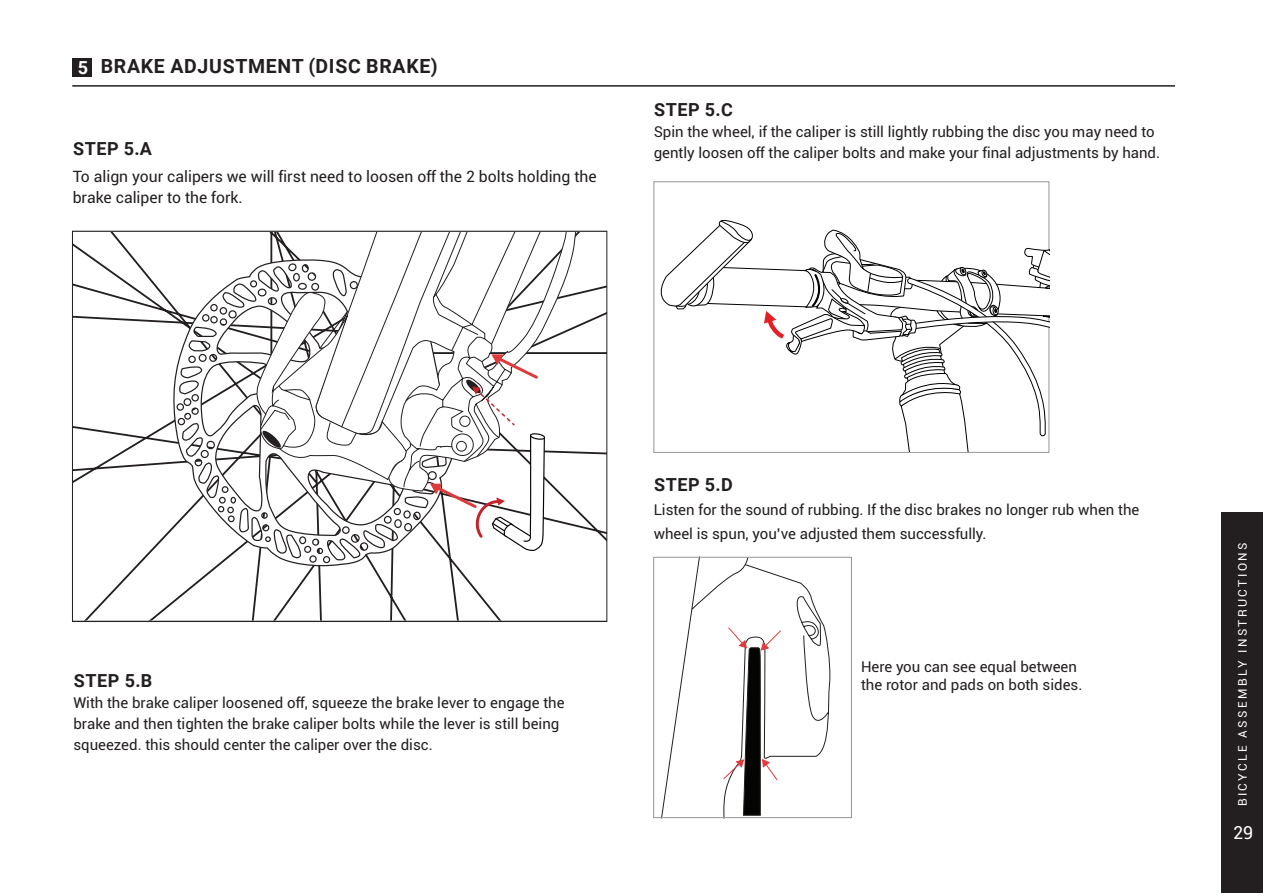
<style>
.page{position:relative;width:1263px;height:893px;background:#fff}
.page>*{position:absolute;margin:0;border:0;box-sizing:border-box;transform-origin:0 0}
.t1{font:700 19.5px "Roboto";letter-spacing:.035em;color:#231f20}
.t2{font:700 18px "Roboto";letter-spacing:.035em;color:#231f20}
.t3{font:18px "Roboto";color:#fff}
.t4{font:700 18px "Roboto";color:#fff}
.t5{font:15.75px/21px "Roboto";color:#231f20}
.t6{font:15px/21px "Roboto";color:#231f20}
.t7{font:12px "Roboto";letter-spacing:.2em;color:#fff}
</style>
<div class="page">
<div style="left:1221px;top:512px;width:42px;height:381px;background:#231f20"></div>
<hr style="left:72px;top:85px;width:1103px;height:2px;background:#231f20">
<div style="left:72px;top:58px;width:20px;height:18px;background:#231f20"></div>
<svg style="left:660px;top:194px;width:389px;height:257px"></svg>
<svg style="left:661px;top:556px;width:170px;height:263px"></svg>
<div style="left:653px;top:557px;width:199px;height:261px;border:1px solid #939598"></div>
<svg style="left:74px;top:233px;width:531px;height:387px"></svg>
<svg style="left:253px;top:268px;width:154px;height:216px"></svg>
<svg style="left:427px;top:433px;width:118px;height:118px"></svg>
<svg style="left:465px;top:352px;width:75px;height:73px"></svg>
<p class="t4" style="left:78px;top:54px;width:12px">5</p>
<p class="t1" style="left:101px;top:53px;width:338px">BRAKE ADJUSTMENT (DISC BRAKE)</p>
<p class="t2" style="left:73px;top:136px;width:81px">STEP 5.A</p>
<p class="t5" style="left:73px;top:165px;width:525px">To align your calipers we will first need to loosen off the 2 bolts holding the brake caliper to the fork.</p>
<p class="t2" style="left:654px;top:97px;width:80px">STEP 5.C</p>
<p class="t6" style="left:654px;top:121px;width:508px">Spin the wheel, if the caliper is still lightly rubbing the disc you may need to gently loosen off the caliper bolts and make your final adjustments by hand.</p>
<p class="t2" style="left:74px;top:668px;width:80px">STEP 5.B</p>
<p class="t6" style="left:73px;top:691px;width:493px">With the brake caliper loosened off, squeeze the brake lever to engage the brake and then tighten the brake caliper bolts while the lever is still being squeezed. this should center the caliper over the disc.</p>
<p class="t2" style="left:654px;top:472px;width:80px">STEP 5.D</p>
<p class="t6" style="left:654px;top:497px;width:487px;line-height:24px">Listen for the sound of rubbing. If the disc brakes no longer rub when the wheel is spun, you’ve adjusted them successfully.</p>
<p class="t6" style="left:861px;top:657px;width:223px;line-height:18px">Here you can see equal between the rotor and pads on both sides.</p>
<p class="t7" style="left:1234px;top:806px;width:265px;rotate:-90deg">BICYCLE ASSEMBLY INSTRUCTIONS</p>
<p class="t3" style="left:1233px;top:820px;width:21px">29</p>
</div>
